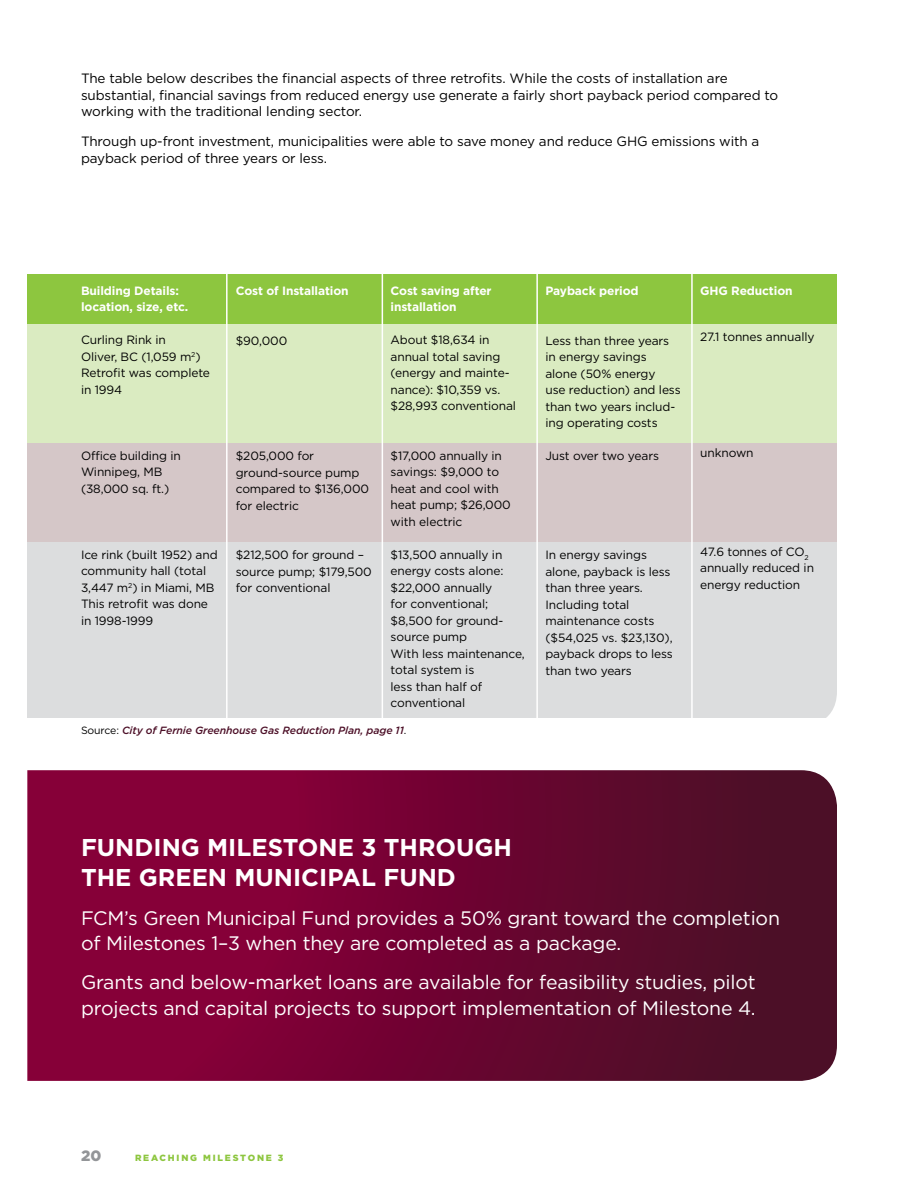
<style>
.page{position:relative;width:918px;height:1188px;background:#fff}
.page>*{position:absolute;margin:0;border:0;box-sizing:border-box;transform-origin:0 0}
.t1{font:700 24.3px/29.7px "Gotham";color:#fff}
.t2{font:19.5px/25.5px "Gotham";letter-spacing:-.01em;color:#fff}
.t3{font:900 15px "Gotham";color:#939598}
.t4{font:13.5px/16.5px "Gotham";letter-spacing:-.01em;color:#000}
.t5{font:12px/16.5px "Gotham";letter-spacing:-.01em;color:#000}
.t6{font:700 12px/16.5px "Gotham";letter-spacing:-.01em;color:#fff}
.t7{font:italic 500 10.5px "Gotham";letter-spacing:-.01em;color:#4c0f27}
.t8{font:900 9px "Gotham";letter-spacing:.2em;color:#8dc63f}
.s1{font-weight:400;font-style:normal;color:#000}
</style>
<div class="page">
<div style="left:27px;top:274px;width:810px;height:49px;background:#8dc63f"></div>
<div style="left:27px;top:324px;width:810px;height:119px;background:#daebc1"></div>
<div style="left:27px;top:542px;width:810px;height:176px;background:#dcddde"></div>
<div style="left:27px;top:443px;width:810px;height:99px;background:#d5c7c8"></div>
<hr style="left:226px;top:274px;width:2px;height:444px;background:#fff">
<hr style="left:382px;top:274px;width:1px;height:444px;background:#fff">
<hr style="left:536px;top:274px;width:2px;height:444px;background:#fff">
<hr style="left:691px;top:274px;width:2px;height:444px;background:#fff">
<svg style="left:27px;top:770px;width:810px;height:311px;background:#6e0531"></svg>
<p class="t4" style="left:81px;top:70px;width:699px">The table below describes the financial aspects of three retrofits. While the costs of installation are substantial, financial savings from reduced energy use generate a fairly short payback period compared to working with the traditional lending sector.</p>
<p class="t4" style="left:81px;top:133px;width:680px">Through up-front investment, municipalities were able to save money and reduce GHG emissions with a payback period of three years or less.</p>
<p class="t6" style="left:81px;top:282px;width:109px">Building Details: location, size, etc.</p>
<p class="t5" style="left:81px;top:332px;width:131px">Curling Rink in<br>Oliver, BC (1,059 m<sup>2</sup>)<br>Retrofit was complete in 1994</p>
<p class="t6" style="left:236px;top:282px;width:114px">Cost of I nstallation</p>
<p class="t5" style="left:236px;top:332px;width:53px">$90,000</p>
<p class="t5" style="left:81px;top:447px;width:101px">Office building in<br>Winnipeg, MB (38,000 sq. ft.)</p>
<p class="t5" style="left:81px;top:546px;width:138px">Ice rink (built 1952) and community hall (total<br>3,447 m<sup>2</sup>) in Miami, MB<br>This retrofit was done in 1998-1999</p>
<p class="t5" style="left:236px;top:447px;width:135px">$205,000 for ground-source pump compared to $136,000 for electric</p>
<p class="t5" style="left:236px;top:546px;width:138px">$212,500 for ground – source pump; $179,500 for conventional</p>
<p class="t6" style="left:391px;top:282px;width:103px">Cost saving after installation</p>
<p class="t5" style="left:391px;top:332px;width:127px">About $18,634 in annual total saving (energy and mainte&shy;nance): $10,359 vs. $28,993 conventional</p>
<p class="t5" style="left:391px;top:447px;width:122px">$17,000 annually in savings: $9,000 to heat and cool with heat pump; $26,000 with electric</p>
<p class="t5" style="left:391px;top:546px;width:136px">$13,500 annually in energy costs alone: $22,000 annually<br>for conventional; $8,500 for ground&shy;source pump<br>With less maintenance, total system is<br>less than half of conventional</p>
<p class="t7" style="left:81px;top:724px;width:327px"><span class="s1">Source:</span> City of Fernie Greenhouse Gas Reduction Plan, page 11<span class="s1">.</span></p>
<p class="t6" style="left:545px;top:282px;width:95px">Payback period</p>
<p class="t5" style="left:545px;top:332px;width:137px">Less than three years in energy savings alone (50% energy<br>use reduction) and less than two years includ&shy;ing operating costs</p>
<p class="t5" style="left:545px;top:447px;width:115px">Just over two years</p>
<p class="t6" style="left:700px;top:282px;width:10px">GHG</p>
<p class="t6" style="left:731px;top:282px;width:63px">Reduction</p>
<p class="t5" style="left:700px;top:329px;width:116px">27.1 tonnes annually</p>
<p class="t5" style="left:700px;top:444px;width:55px">unknown</p>
<p class="t5" style="left:545px;top:546px;width:129px">In energy savings alone, payback is less than three years.<br>Including total maintenance costs ($54,025 vs. $23,130), payback drops to less than two years</p>
<p class="t5" style="left:700px;top:543px;width:115px">47.6 tonnes of CO<sub>2 </sub>annually reduced in energy reduction</p>
<h1 class="t1" style="left:81px;top:832px;width:433px">Funding M ilestone 3 through the Green Municipal Fund</h1>
<h2 class="t2" style="left:81px;top:905px;width:701px">FCM’s Green Municipal Fund provides a 50% grant toward the completion of Milestones 1–3 when they are completed as a package.</h2>
<h2 class="t2" style="left:81px;top:969px;width:676px">Grants and below-market loans are available for feasibility studies, pilot projects and capital projects to support implementation of Milestone 4.</h2>
<p class="t3" style="left:81px;top:1147px;width:22px">20</p>
<p class="t8" style="left:135px;top:1153px;width:150px">REACHING MILESTONE 3</p>
</div>
